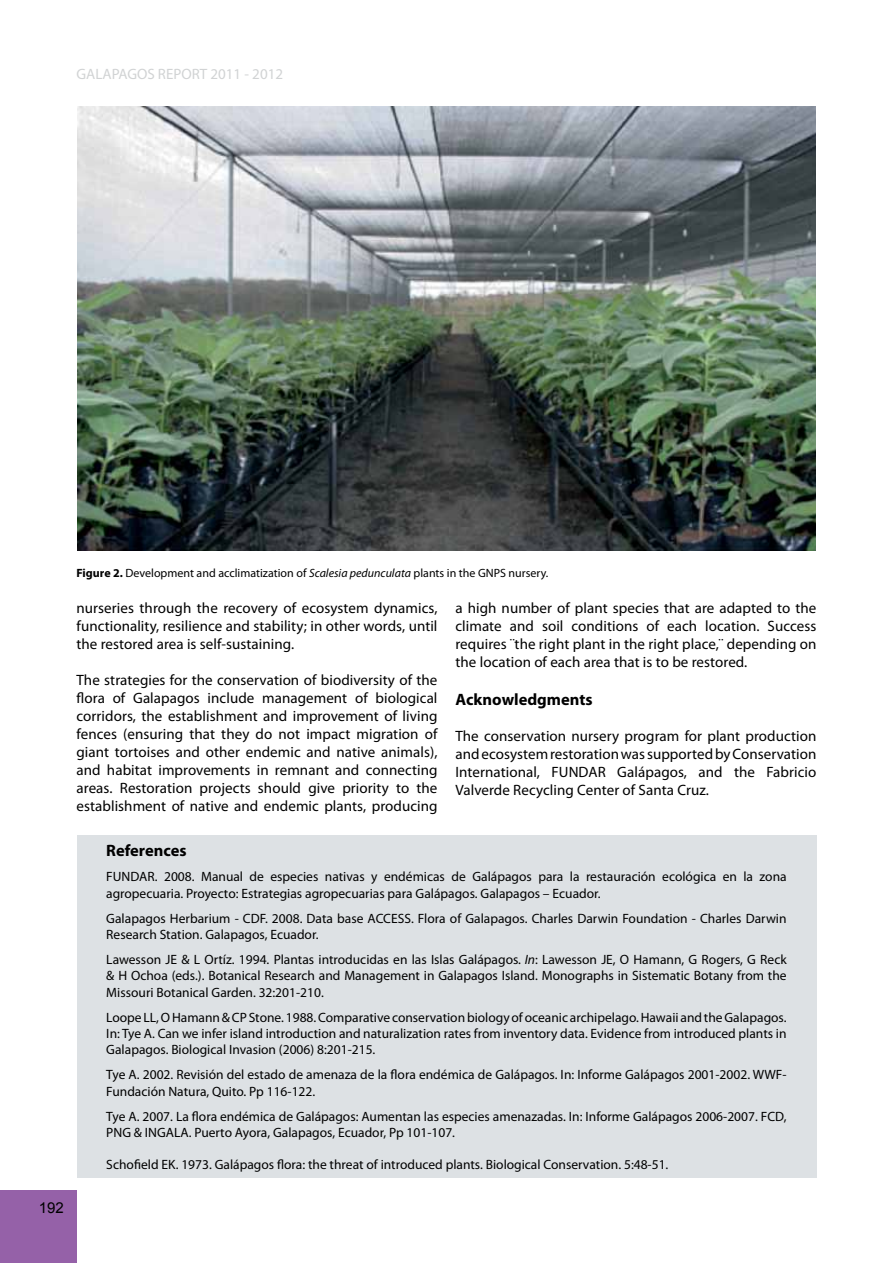
<style>
.page{position:relative;width:893px;height:1263px;background:#fff}
.page>*{position:absolute;margin:0;border:0;box-sizing:border-box;transform-origin:0 0}
.t1{font:700 16.5px "Myriad Pro";color:#000}
.t2{font:15px/18px "Myriad Pro";letter-spacing:.005em;color:#000;text-align:justify}
.t3{font:15px "Myriad Pro";color:#d1d3d4}
.t4{font:15px "Arial";color:#000}
.t5{font:13.5px/16.2px "Myriad Pro";color:#000}
.t6{font:12px "Myriad Pro";color:#000}
.s1{font-weight:700}
.s2{font-style:italic}
</style>
<div class="page">
<div style="left:0;top:1191px;width:77px;height:72px;background:#9561a8"></div>
<img style="left:77px;top:106px;width:739px;height:445px">
<div style="left:77px;top:836px;width:739px;height:342px;background:#dde1e4"></div>
<p class="t3" style="left:77px;top:65px;width:208px">GALAPAGOS REPORT 2011 - 2012</p>
<p class="t4" style="left:39px;top:1198px;width:27px">192</p>
<p class="t6" style="left:77px;top:565px;width:473px"><span class="s1">Figure 2.</span> Development and acclimatization of <span class="s2">Scalesia pedunculata</span> plants in the GNPS nursery.</p>
<p class="t2" style="left:77px;top:599px;width:362px">nurseries through the recovery of ecosystem dynamics, functionality, resilience and stability; in other words, until the restored area is self-sustaining.</p>
<p class="t2" style="left:77px;top:671px;width:362px">The strategies for the conservation of biodiversity of the flora of Galapagos include management of biological corridors, the establishment and improvement of living fences (ensuring that they do not impact migration of giant tortoises and other endemic and native animals), and habitat improvements in remnant and connecting areas. Restoration projects should give priority to the establishment of native and endemic plants, producing</p>
<p class="t2" style="left:455px;top:599px;width:362px">a high number of plant species that are adapted to the climate and soil conditions of each location. Success requires ¨the right plant in the right place,¨ depending on the location of each area that is to be restored.</p>
<p class="t1" style="left:455px;top:688px;width:139px">Acknowledgments</p>
<p class="t2" style="left:455px;top:726px;width:362px">The conservation nursery program for plant production and ecosystem restoration was supported by Conservation International, FUNDAR Galápagos, and the Fabricio Valverde Recycling Center of Santa Cruz.</p>
<p class="t1" style="left:106px;top:840px;width:82px">References</p>
<p class="t5" style="left:106px;top:868px;width:682px">FUNDAR. 2008. Manual de especies nativas y endémicas de Galápagos para la restauración ecológica en la zona agropecuaria. Proyecto: Estrategias agropecuarias para Galápagos. Galapagos – Ecuador.</p>
<p class="t5" style="left:106px;top:910px;width:682px">Galapagos Herbarium - CDF. 2008. Data base ACCESS. Flora of Galapagos. Charles Darwin Foundation - Charles Darwin<br>Research Station. Galapagos, Ecuador.</p>
<p class="t5" style="left:106px;top:951px;width:682px;text-align:justify">Lawesson JE &amp; L Ortíz. 1994. Plantas introducidas en las Islas Galápagos. <span class="s2">In</span>: Lawesson JE, O Hamann, G Rogers, G Reck &amp; H Ochoa (eds.). Botanical Research and Management in Galapagos Island. Monographs in Sistematic Botany from the Missouri Botanical Garden. 32:201-210.</p>
<p class="t5" style="left:106px;top:1009px;width:682px;text-align:justify">Loope LL, O Hamann &amp; CP Stone. 1988. Comparative conservation biology of oceanic archipelago. Hawaii and the Galapagos.<br>In: Tye A. Can we infer island introduction and naturalization rates from inventory data. Evidence from introduced plants in Galapagos. Biological Invasion (2006) 8:201-215.</p>
<p class="t5" style="left:106px;top:1066px;width:682px">Tye A. 2002. Revisión del estado de amenaza de la flora endémica de Galápagos. In: Informe Galápagos 2001-2002. WWF-<br>Fundación Natura, Quito. Pp 116-122.</p>
<p class="t5" style="left:106px;top:1108px;width:682px">Tye A. 2007. La flora endémica de Galápagos: Aumentan las especies amenazadas. In: Informe Galápagos 2006-2007. FCD,<br>PNG &amp; INGALA. Puerto Ayora, Galapagos, Ecuador, Pp 101-107.</p>
<p class="t5" style="left:106px;top:1156px;width:564px">Schofield EK. 1973. Galápagos flora: the threat of introduced plants. Biological Conservation. 5:48-51.</p>
</div>
